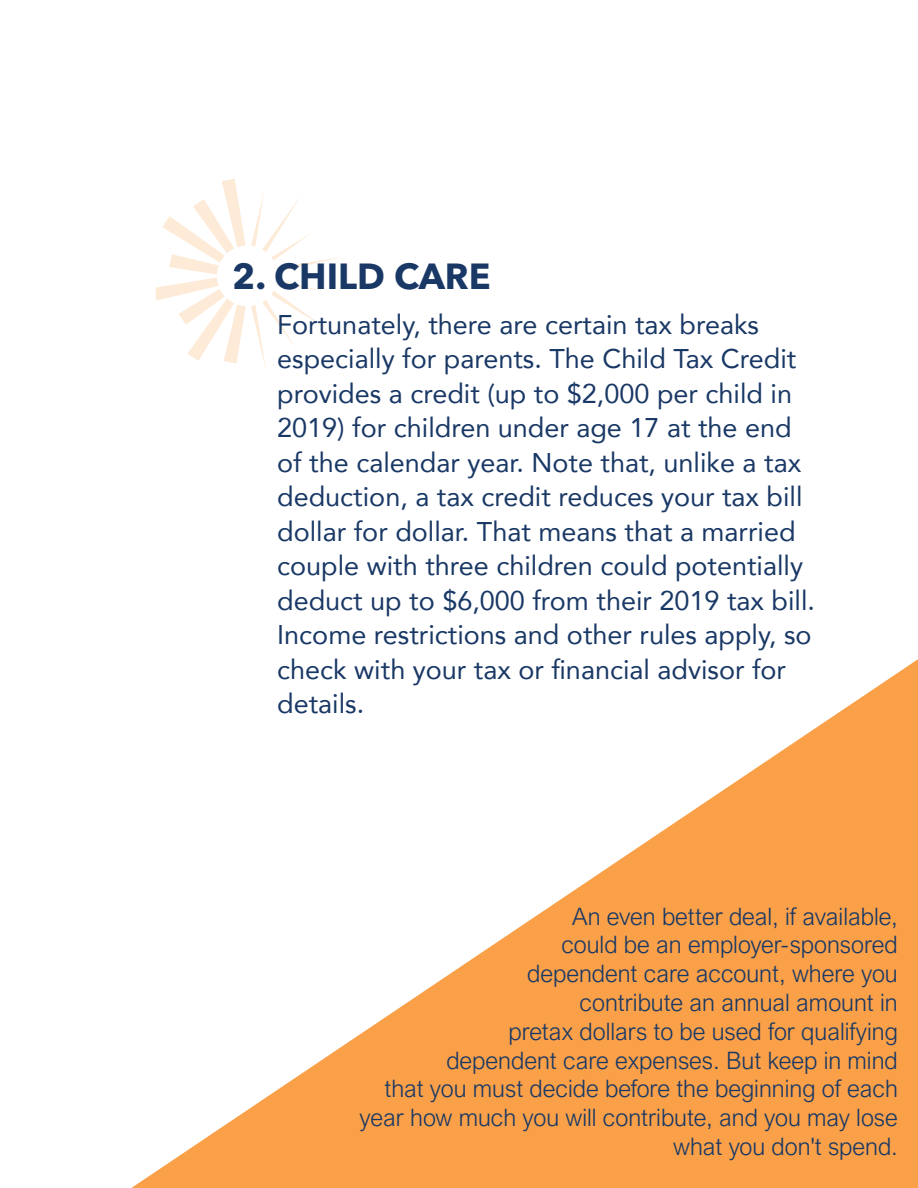
<style>
.page{position:relative;width:918px;height:1188px;background:#fff}
.page>*{position:absolute;margin:0;border:0;box-sizing:border-box;transform-origin:0 0}
.t1{font:700 36px "Avenir Next LT Pro";color:#193865}
.t2{font:27px/34.5px "Avenir";color:#193865}
.t3{font:300 24px "Arial Nova";color:#193865}
</style>
<div class="page">
<svg style="left:156px;top:179px;width:183px;height:189px"></svg>
<svg style="left:131px;top:659px;width:787px;height:529px"></svg>
<p class="t1" style="left:232px;top:254px;width:260px">2. CHILD CARE</p>
<p class="t2" style="left:277px;top:306px;width:539px">Fortunately, there are certain tax breaks especially for parents. The Child Tax Credit provides a credit (up to $2,000 per child in 2019) for children under age 17 at the end of the calendar year. Note that, unlike a tax deduction, a tax credit reduces your tax bill dollar for dollar. That means that a married couple with three children could potentially deduct up to $6,000 from their 2019 tax bill.<br>Income restrictions and other rules apply, so check with your tax or financial advisor for details.</p>
<p class="t3" style="left:572px;top:903px;width:327px">An even better deal, if available,</p>
<p class="t3" style="left:561px;top:931px;width:338px">could be an employer-sponsored</p>
<p class="t3" style="left:527px;top:960px;width:372px">dependent care account, where you</p>
<p class="t3" style="left:580px;top:989px;width:320px">contribute an annual amount in</p>
<p class="t3" style="left:508px;top:1018px;width:391px">pretax dollars to be used for qualifying</p>
<p class="t3" style="left:446px;top:1047px;width:453px">dependent care expenses. But keep in mind</p>
<p class="t3" style="left:384px;top:1075px;width:515px">that you must decide before the beginning of each</p>
<p class="t3" style="left:360px;top:1104px;width:540px">year how much you will contribute, and you may lose</p>
<p class="t3" style="left:673px;top:1133px;width:226px">what you don't spend.</p>
</div>
